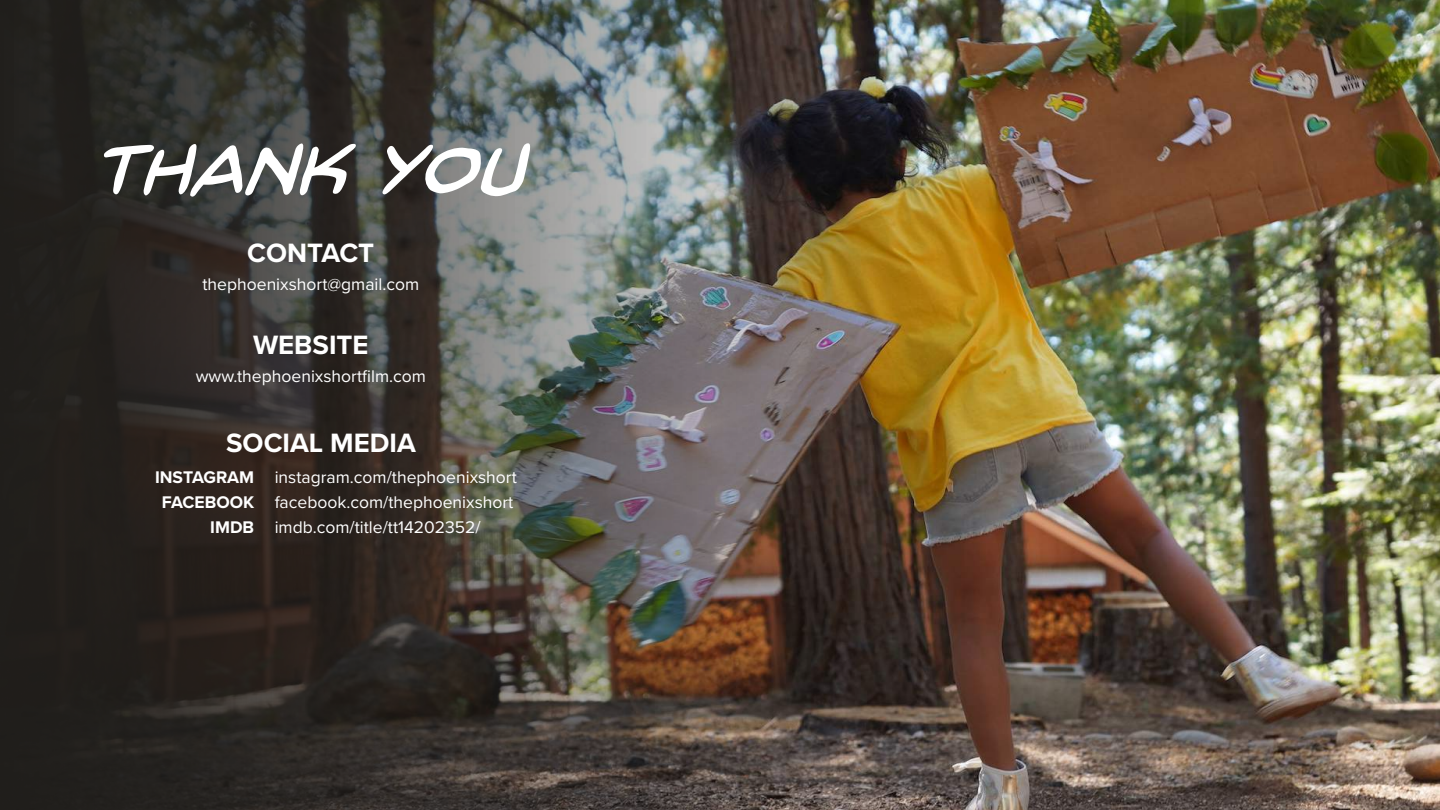
<style>
.page{position:relative;width:1440px;height:810px;background:#fff}
.page>*{position:absolute;margin:0;border:0;box-sizing:border-box;transform-origin:0 0}
.t1{font:italic 75px "Back Issues BB";color:#fff}
.t2{font:700 27.5px "Proxima Nova";color:#fff}
.t3{font:17.5px/25px "Proxima Nova";color:#fff}
.t4{font:700 17.5px/25px "Proxima Nova";color:#fff;text-align:right}
</style>
<div class="page">
<img style="left:1201px;top:0;width:239px;height:810px">
<img style="left:0;top:0;width:1201px;height:810px">
<h1 class="t1" style="left:94px;top:134px;width:433px">THANK YOU</h1>
<h2 class="t2" style="left:247px;top:232px;width:128px">CONTACT</h2>
<p class="t3" style="left:202px;top:271px;width:218px">thephoenixshort@gmail.com</p>
<h2 class="t2" style="left:253px;top:324px;width:117px">WEBSITE</h2>
<p class="t3" style="left:196px;top:363px;width:232px">www.thephoenixshortfilm.com</p>
<h2 class="t2" style="left:226px;top:423px;width:191px">SOCIAL MEDIA</h2>
<p class="t4" style="left:155px;top:464px;width:101px">INSTAGRAM<br>FACEBOOK<br>IMDB</p>
<p class="t3" style="left:275px;top:464px;width:244px">instagram.com/thephoenixshort facebook.com/thephoenixshort imdb.com/title/tt14202352/</p>
</div>
